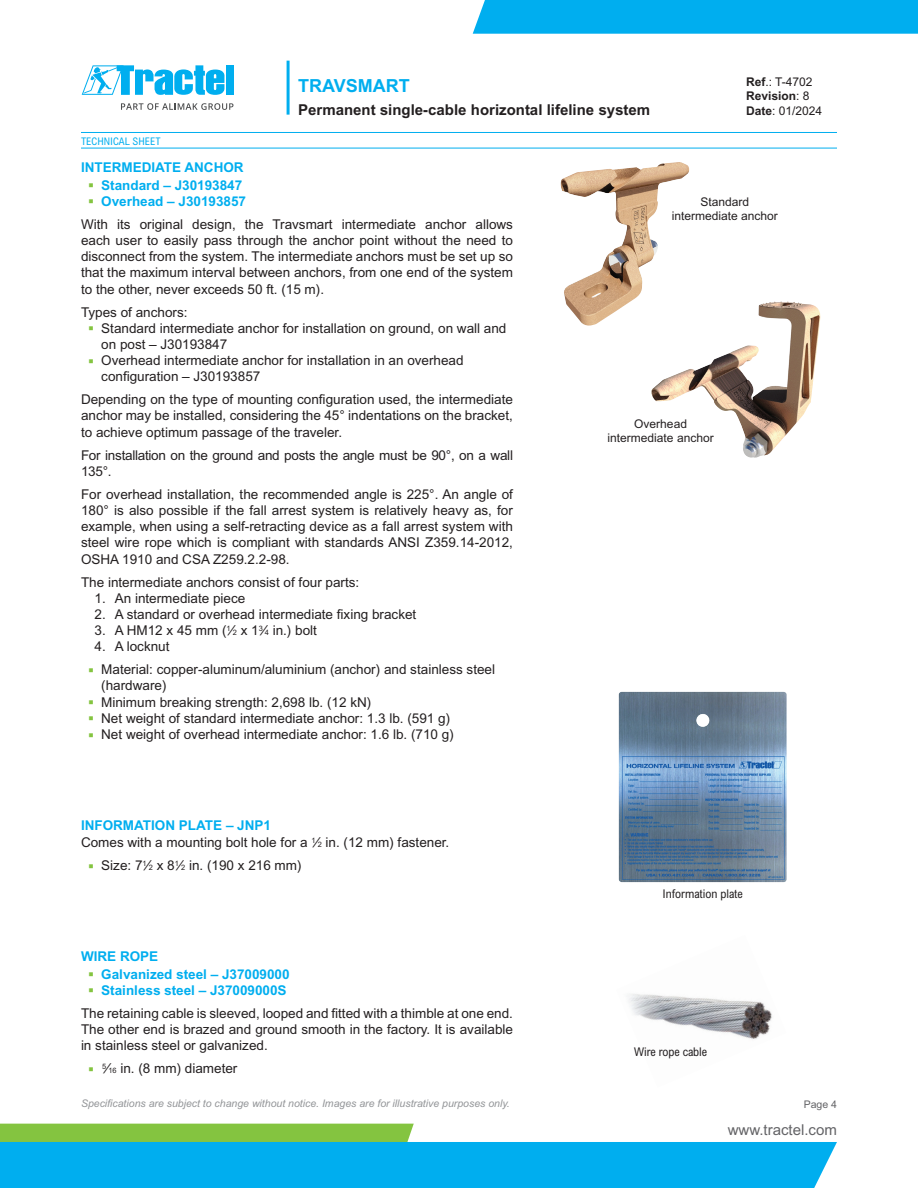
<style>
.page{position:relative;width:918px;height:1188px;background:#fff}
.page>*{position:absolute;margin:0;border:0;box-sizing:border-box;transform-origin:0 0}
.t1{font:700 18px "Arial MT Std";color:#00aeef}
.t2{font:700 15px "Arial MT Std";color:#231f20}
.t3{font:15px "Arial MT Std";color:#636366}
.t4{font:13.5px/16.2px "Arial MT Std";color:#231f20;text-align:justify}
.t5{font:700 13.5px/17.9px "Arial MT Std";color:#00aeef;text-align:right}
.t6{font:13.5px/16.2px "Arial MT Std";letter-spacing:-.02em;color:#231f20}
.t7{font:12px/14.4px "Arial MT Std";color:#231f20;text-align:center}
.t8{font:condensed 12px "Arial MT Std";color:#231f20}
.t9{font:italic 10.5px "Arial MT Std";color:#939598}
.t10{font:condensed 10.5px "Arial MT Std";color:#00aeef}
.t11{font:10.5px "Arial MT Std";color:#636366}
.s1{font-weight:700}
.s2{font-size:7.35px}
.s3{font-weight:700;color:#00aeef}
</style>
<div class="page">
<hr style="left:287px;top:61px;width:3px;height:54px;background:#00aeef">
<div style="left:473px;top:0;width:445px;height:34px;background:#00aeef"></div>
<svg style="left:0;top:1124px;width:837px;height:64px"></svg>
<hr style="left:81px;top:148px;width:756px;height:1px;background:#00aeef">
<hr style="left:81px;top:132px;width:756px;height:1px;background:#00aeef">
<div style="left:226px;top:65px;width:7px;height:30px;background:#00aeef"></div>
<svg style="left:82px;top:65px;width:142px;height:30px"></svg>
<svg style="left:121px;top:103px;width:112px;height:7px"></svg>
<img style="left:619px;top:692px;width:168px;height:190px">
<img style="left:629px;top:994px;width:143px;height:45px">
<img style="left:561px;top:162px;width:128px;height:164px">
<img style="left:652px;top:301px;width:169px;height:157px">
<h1 class="t1" style="left:298px;top:75px;width:113px">TRAVSMART</h1>
<p class="t2" style="left:298px;top:101px;width:353px">Permanent single-cable horizontal lifeline system</p>
<p class="t7" style="left:746px;top:74px;width:78px;text-align:left"><span class="s1">Ref</span>.: T-4702<br><span class="s1">Revision</span>: 8<br><span class="s1">Date</span>: 01/2024</p>
<p class="t10" style="left:81px;top:134px;width:81px">TECHNICAL SHEET</p>
<p class="t5" style="left:81px;top:158px;width:164px">INTERMEDIATE ANCHOR<br>Standard – J30193847</p>
<p class="t5" style="left:101px;top:192px;width:146px">Overhead – J30193857</p>
<p class="t4" style="left:81px;top:216px;width:434px">With its original design, the Travsmart intermediate anchor allows each user to easily pass through the anchor point without the need to disconnect from the system. The intermediate anchors must be set up so that the maximum interval between anchors, from one end of the system to the other, never exceeds 50 ft. (15 m).</p>
<p class="t4" style="left:101px;top:304px;width:407px;text-align:left;text-indent:-20px">Types of anchors:<br>Standard intermediate anchor for installation on ground, on wall and on post – J30193847<br>Overhead intermediate anchor for installation in an overhead configuration – J30193857</p>
<p class="t4" style="left:81px;top:391px;width:434px">Depending on the type of mounting configuration used, the intermediate anchor may be installed, considering the 45° indentations on the bracket, to achieve optimum passage of the traveler.</p>
<p class="t6" style="left:81px;top:447px;width:434px">For installation on the ground and posts the angle must be 90°, on a wall<br>135°.</p>
<p class="t4" style="left:81px;top:486px;width:434px">For overhead installation, the recommended angle is 225°. An angle of 180° is also possible if the fall arrest system is relatively heavy as, for example, when using a self-retracting device as a fall arrest system with steel wire rope which is compliant with standards ANSI Z359.14-2012, OSHA 1910 and CSA Z259.2.2-98.</p>
<p class="t4" style="left:81px;top:574px;width:280px">The intermediate anchors consist of four parts:</p>
<p class="t4" style="left:94px;top:590px;width:152px">1. An intermediate piece</p>
<p class="t4" style="left:94px;top:606px;width:323px">2. A standard or overhead intermediate fixing bracket</p>
<p class="t4" style="left:94px;top:622px;width:224px">3. A HM12 x 45 mm (<sup>1</sup>⁄<span class="s2">2</span> x 1<sup>3</sup>⁄<span class="s2">4</span> in.) bolt</p>
<p class="t4" style="left:101px;top:635px;width:395px;line-height:23px;text-indent:-7px">4. A locknut<br>Material: copper-aluminum/aluminium (anchor) and stainless steel</p>
<p class="t4" style="left:101px;top:678px;width:354px;text-align:left">(hardware)<br>Minimum breaking strength: 2,698 lb. (12 kN)<br>Net weight of standard intermediate anchor: 1.3 lb. (591 g)<br>Net weight of overhead intermediate anchor: 1.6 lb. (710 g)</p>
<p class="t4" style="left:81px;top:816px;width:370px;line-height:17.9px"><span class="s3">INFORMATION PLATE – JNP1<br></span>Comes with a mounting bolt hole for a <sup>1</sup>⁄<span class="s2">2</span> in. (12 mm) fastener.</p>
<p class="t4" style="left:101px;top:857px;width:202px">Size: 7<sup>1</sup>⁄<span class="s2">2</span> x 8<sup>1</sup>⁄<span class="s2">2</span> in. (190 x 216 mm)</p>
<p class="t5" style="left:101px;top:947px;width:190px;text-align:left;text-indent:-20px">WIRE ROPE<br>Galvanized steel – J37009000</p>
<p class="t5" style="left:101px;top:981px;width:187px">Stainless steel – J37009000S</p>
<p class="t4" style="left:81px;top:1005px;width:434px">The retaining cable is sleeved, looped and fitted with a thimble at one end.<br>The other end is brazed and ground smooth in the factory. It is available in stainless steel or galvanized.</p>
<p class="t4" style="left:102px;top:1060px;width:137px"><sup>5</sup>⁄<span class="s2">16</span> in. (8 mm) diameter</p>
<p class="t9" style="left:81px;top:1097px;width:430px">Specifications are subject to change without notice. Images are for illustrative purposes only.</p>
<p class="t7" style="left:672px;top:195px;width:108px">Standard intermediate anchor</p>
<p class="t7" style="left:608px;top:417px;width:108px">Overhead intermediate anchor</p>
<p class="t8" style="left:663px;top:887px;width:82px">Information plate</p>
<p class="t8" style="left:634px;top:1044px;width:74px">Wire rope cable</p>
<p class="t11" style="left:804px;top:1099px;width:35px">Page 4</p>
<p class="t3" style="left:728px;top:1121px;width:111px">www.tractel.com</p>
</div>
